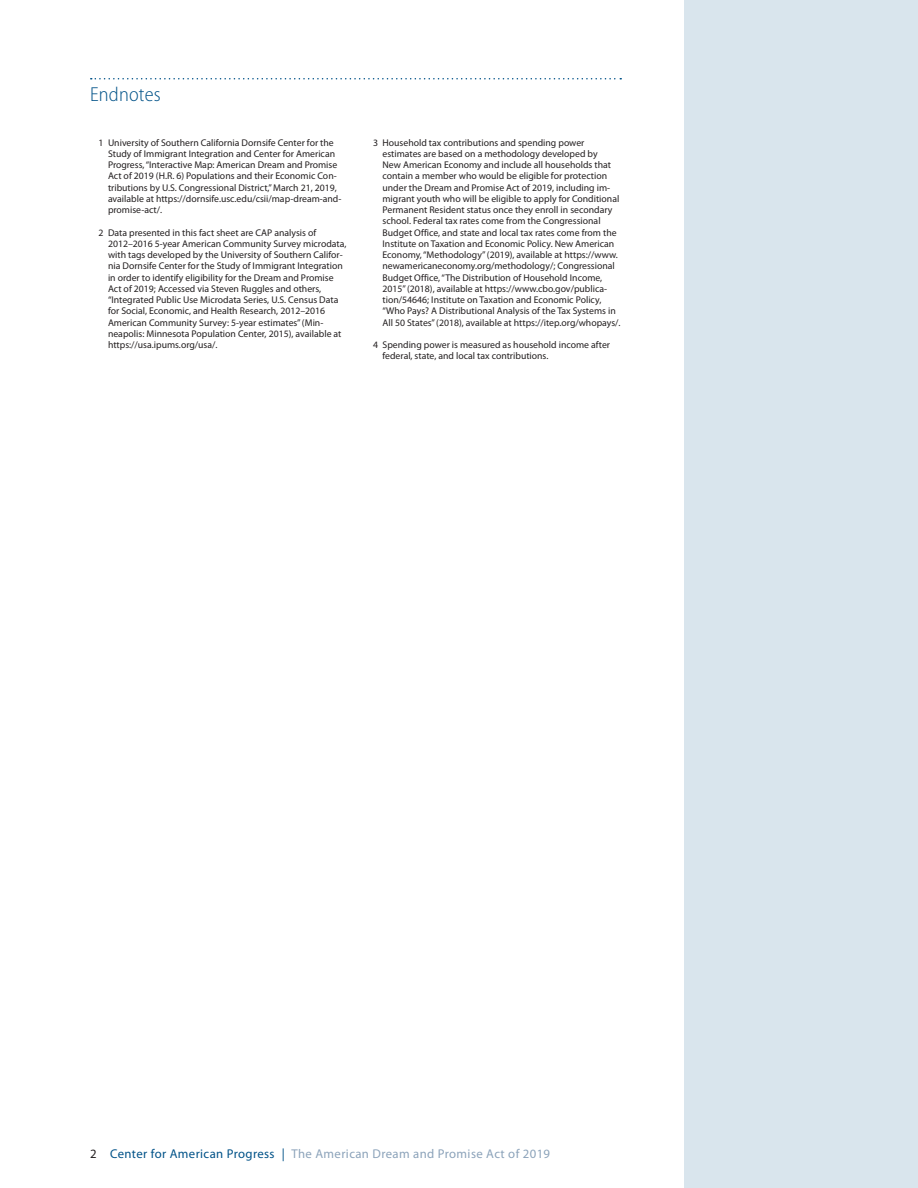
<style>
.page{position:relative;width:918px;height:1188px;background:#fff}
.page>*{position:absolute;margin:0;border:0;box-sizing:border-box;transform-origin:0 0}
.t1{font:300 semi-condensed 20.25px "Myriad Pro";letter-spacing:.01em;color:#005288}
.t2{font:12.75px "Myriad Pro";letter-spacing:.03em;color:#8ca3ba}
.t3{font:9.75px/11.2px "Myriad Pro";color:#231f20}
.s1{color:#231f20}
.s2{color:#005288}
</style>
<div class="page">
<svg style="left:91px;top:78px;width:530px;height:2px"></svg>
<div style="left:684px;top:0;width:234px;height:1188px;background:#d9e5ed"></div>
<h1 class="t1" style="left:90px;top:83px;width:72px">Endnotes</h1>
<p class="t3" style="left:108px;top:136px;width:235px;text-indent:-10px">1 University of Southern California Dornsife Center for the Study of Immigrant Integration and Center for American Progress, “Interactive Map: American Dream and Promise Act of 2019 (H.R. 6) Populations and their Economic Con&shy;tributions by U.S. Congressional District,” March 21, 2019, available at https://dornsife.usc.edu/csii/map-dream-and&shy;promise-act/.</p>
<p class="t3" style="left:108px;top:226px;width:240px;text-indent:-10px">2 Data presented in this fact sheet are CAP analysis of 2012–2016 5-year American Community Survey microdata, with tags developed by the University of Southern Califor&shy;nia Dornsife Center for the Study of Immigrant Integration in order to identify eligibility for the Dream and Promise Act of 2019; Accessed via Steven Ruggles and others, “Integrated Public Use Microdata Series, U.S. Census Data for Social, Economic, and Health Research, 2012–2016<br>American Community Survey: 5-year estimates” (Min&shy;neapolis: Minnesota Population Center, 2015), available at https://usa.ipums.org/usa/.</p>
<p class="t3" style="left:383px;top:136px;width:240px;text-indent:-10px">3 Household tax contributions and spending power estimates are based on a methodology developed by<br>New American Economy and include all households that contain a member who would be eligible for protection under the Dream and Promise Act of 2019, including im&shy;migrant youth who will be eligible to apply for Conditional Permanent Resident status once they enroll in secondary school. Federal tax rates come from the Congressional Budget Office, and state and local tax rates come from the Institute on Taxation and Economic Policy. New American Economy, “Methodology” (2019), available at https://www. newamericaneconomy.org/methodology/; Congressional Budget Office, “The Distribution of Household Income, 2015” (2018), available at https://www.cbo.gov/publica&shy;tion/54646; Institute on Taxation and Economic Policy, “Who Pays? A Distributional Analysis of the Tax Systems in All 50 States” (2018), available at https://itep.org/whopays/.</p>
<p class="t3" style="left:383px;top:339px;width:229px;text-indent:-10px">4 Spending power is measured as household income after federal, state, and local tax contributions.</p>
<h2 class="t2" style="left:90px;top:1146px;width:462px"><span class="s1">2</span> <span class="s2">Center for American Progress |</span> The American Dream and Promise Act of 2019</h2>
</div>
